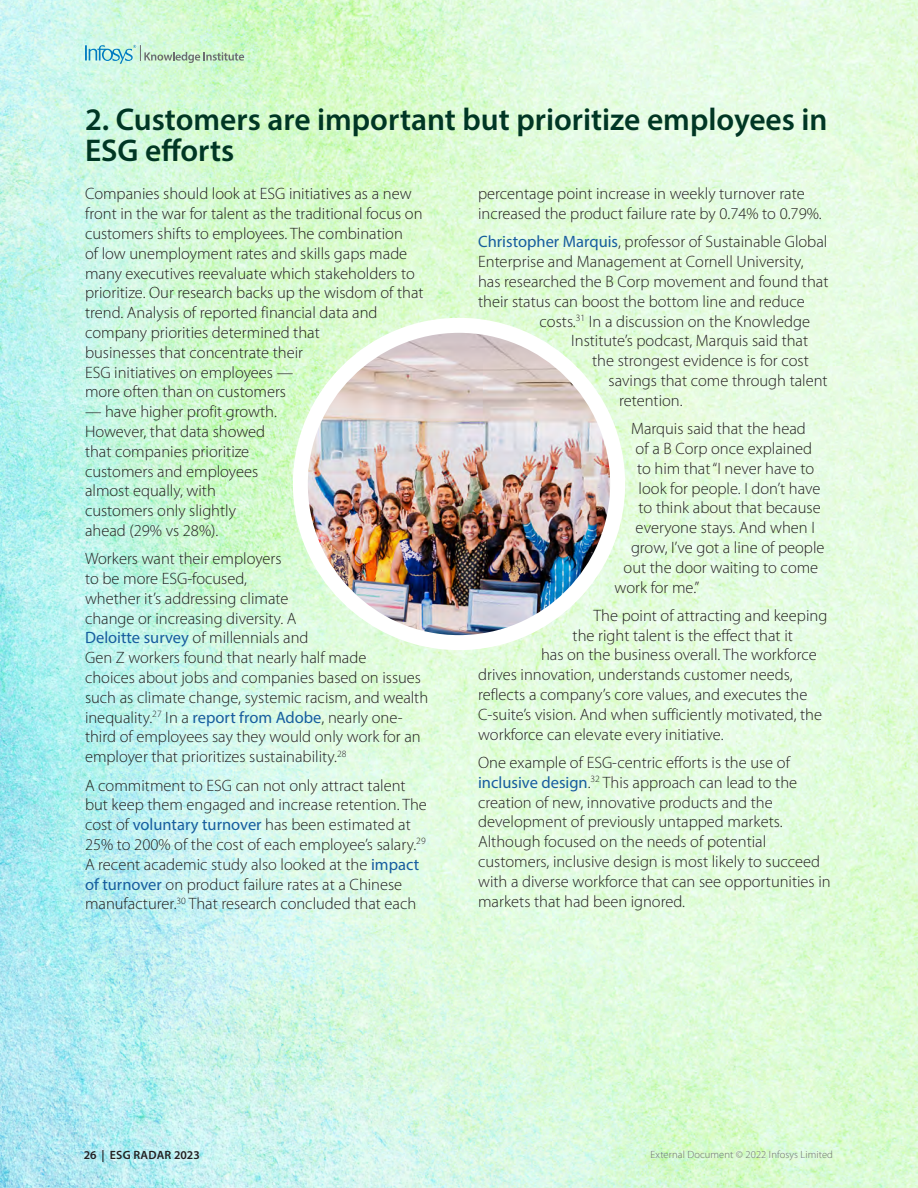
<style>
.page{position:relative;width:918px;height:1188px;background:#fff}
.page>*{position:absolute;margin:0;border:0;box-sizing:border-box;transform-origin:0 0}
.t1{font:600 31.5px/31.5px "Myriad Pro";color:#003624}
.t2{font:300 16.5px/19.8px "Myriad Pro";color:#231f20}
.t3{font:600 12px "Myriad Pro";letter-spacing:.01em;color:#231f20}
.t4{font:300 10.5px "Myriad Pro";letter-spacing:.01em;color:#6c6d70}
.s1{font-weight:400;color:#175d9e}
</style>
<div class="page">
<img style="left:0;top:0;width:918px;height:1188px">
<svg style="left:85px;top:45px;width:159px;height:19px;background:#b4ddc9"></svg>
<img style="left:300px;top:325px;width:318px;height:317px;border-radius:157px">
<div style="left:293px;top:318px;width:332px;height:332px;border:15px solid #fff;border-radius:50%"></div>
<h1 class="t1" style="left:85px;top:103px;width:744px">2. Customers are important but prioritize employees in<br>ESG efforts</h1>
<p class="t2" style="left:85px;top:184px;width:340px">Companies should look at ESG initiatives as a new front in the war for talent as the traditional focus on customers shifts to employees. The combination<br>of low unemployment rates and skills gaps made many executives reevaluate which stakeholders to prioritize. Our research backs up the wisdom of that trend. Analysis of reported financial data and company priorities determined that<br>businesses that concentrate their<br>ESG initiatives on employees —<br>more often than on customers</p>
<p class="t2" style="left:85px;top:402px;width:193px">— have higher profit growth.<br>However, that data showed that companies prioritize customers and employees almost equally, with customers only slightly ahead (29% vs 28%).</p>
<p class="t2" style="left:85px;top:549px;width:345px">Workers want their employers<br>to be more ESG-focused,<br>whether it’s addressing climate<br>change or increasing diversity. A<br><span class="s1">Deloitte survey</span> of millennials and<br>Gen Z workers found that nearly half made<br>choices about jobs and companies based on issues such as climate change, systemic racism, and wealth inequality.<sup>27</sup> In a <span class="s1">report from Adobe</span>, nearly one&shy;third of employees say they would only work for an employer that prioritizes sustainability.<sup>28</sup></p>
<p class="t2" style="left:85px;top:775px;width:343px">A commitment to ESG can not only attract talent but keep them engaged and increase retention. The cost of <span class="s1">voluntary turnover</span> has been estimated at 25% to 200% of the cost of each employee’s salary.<sup>29<br></sup>A recent academic study also looked at the <span class="s1">impact of turnover</span> on product failure rates at a Chinese manufacturer.<sup>30</sup> That research concluded that each</p>
<p class="t2" style="left:478px;top:184px;width:345px">percentage point increase in weekly turnover rate increased the product failure rate by 0.74% to 0.79%.</p>
<p class="t2" style="left:478px;top:232px;width:352px"><span class="s1">Christopher Marquis</span>, professor of Sustainable Global Enterprise and Management at Cornell University, has researched the B Corp movement and found that their status can boost the bottom line and reduce</p>
<p class="t2" style="left:540px;top:311px;width:272px">costs.<sup>31</sup> In a discussion on the Knowledge</p>
<p class="t2" style="left:571px;top:331px;width:239px">Institute’s podcast, Marquis said that</p>
<p class="t2" style="left:592px;top:351px;width:218px">the strongest evidence is for cost</p>
<p class="t2" style="left:609px;top:371px;width:221px">savings that come through talent</p>
<p class="t2" style="left:619px;top:391px;width:65px">retention.</p>
<p class="t2" style="left:631px;top:419px;width:176px">Marquis said that the head</p>
<p class="t2" style="left:636px;top:439px;width:178px">of a B Corp once explained</p>
<p class="t2" style="left:637px;top:459px;width:179px">to him that “I never have to</p>
<p class="t2" style="left:639px;top:478px;width:183px">look for people. I don’t have</p>
<p class="t2" style="left:639px;top:498px;width:184px">to think about that because</p>
<p class="t2" style="left:636px;top:518px;width:181px">everyone stays. And when I</p>
<p class="t2" style="left:631px;top:538px;width:195px">grow, I’ve got a line of people</p>
<p class="t2" style="left:624px;top:558px;width:196px">out the door waiting to come</p>
<p class="t2" style="left:615px;top:577px;width:86px">work for me.”</p>
<p class="t2" style="left:594px;top:606px;width:235px">The point of attracting and keeping</p>
<p class="t2" style="left:573px;top:625px;width:222px">the right talent is the effect that it</p>
<p class="t2" style="left:541px;top:645px;width:277px">has on the business overall. The workforce</p>
<p class="t2" style="left:478px;top:665px;width:316px">drives innovation, understands customer needs,</p>
<p class="t2" style="left:478px;top:685px;width:331px">reflects a company’s core values, and executes the</p>
<p class="t2" style="left:478px;top:705px;width:346px">C-suite’s vision. And when sufficiently motivated, the</p>
<p class="t2" style="left:478px;top:724px;width:247px">workforce can elevate every initiative.</p>
<p class="t2" style="left:478px;top:753px;width:354px">One example of ESG-centric efforts is the use of <span class="s1">inclusive design</span>.<sup>32</sup> This approach can lead to the creation of new, innovative products and the development of previously untapped markets.<br>Although focused on the needs of potential customers, inclusive design is most likely to succeed with a diverse workforce that can see opportunities in markets that had been ignored.</p>
<p class="t3" style="left:84px;top:1147px;width:117px">26 | ESG RADAR 2023</p>
<p class="t4" style="left:651px;top:1148px;width:184px">External Document © 2022 Infosys Limited</p>
</div>
